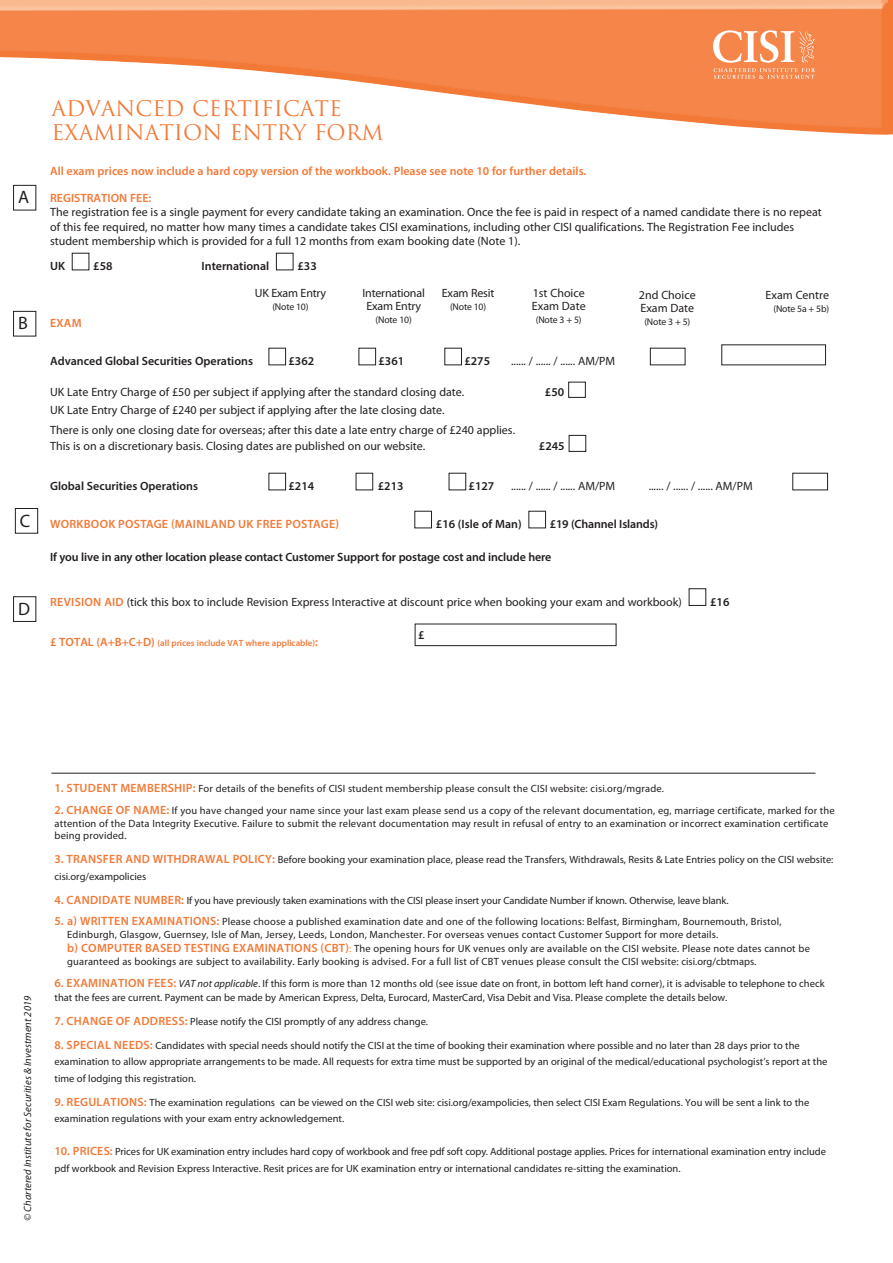
<style>
.page{position:relative;width:893px;height:1263px;background:#fff}
.page>*{position:absolute;margin:0;border:0;box-sizing:border-box;transform-origin:0 0}
.t1{font:21px/24px "Trajan Pro";color:#f37937}
.t2{font:18px "Myriad Pro";color:#231f20}
.t3{font:12px/12.8px "Myriad Pro";color:#231f20}
.t4{font:600 12px "Myriad Pro";color:#231f20}
.t5{font:600 12px "Myriad Pro";color:#f37937}
.t6{font:600 12px "Myriad Pro";letter-spacing:.02em;color:#f37937}
.t7{font:10.5px/16.5px "Myriad Pro";color:#231f20}
.t8{font:italic 10.5px "Myriad Pro";letter-spacing:.005em;color:#231f20}
.t9{font:9.75px "Myriad Pro";letter-spacing:-.02em;color:#231f20}
.t10{font:600 9px "Myriad Pro";color:#f37937}
.s1{font-weight:600;color:#f37937}
.s2{font-size:12px}
.s3{font-weight:600;font-size:12px;color:#f37937}
.s4{color:#f37937}
.s5{font-style:italic}
</style>
<div class="page">
<div style="left:276px;top:253px;width:17px;height:17px;border:1px solid #231f20"></div>
<div style="left:269px;top:348px;width:17px;height:17px;border:1px solid #231f20"></div>
<div style="left:359px;top:348px;width:17px;height:17px;border:1px solid #231f20"></div>
<div style="left:445px;top:348px;width:17px;height:17px;border:1px solid #231f20"></div>
<div style="left:568px;top:382px;width:17px;height:16px;border:1px solid #231f20"></div>
<div style="left:569px;top:435px;width:17px;height:17px;border:1px solid #231f20"></div>
<div style="left:269px;top:473px;width:17px;height:17px;border:1px solid #231f20"></div>
<div style="left:356px;top:473px;width:17px;height:17px;border:1px solid #231f20"></div>
<div style="left:449px;top:473px;width:17px;height:17px;border:1px solid #231f20"></div>
<div style="left:415px;top:511px;width:17px;height:17px;border:1px solid #231f20"></div>
<div style="left:529px;top:511px;width:17px;height:17px;border:1px solid #231f20"></div>
<div style="left:689px;top:589px;width:17px;height:17px;border:1px solid #231f20"></div>
<div style="left:415px;top:623px;width:202px;height:23px;border:1px solid #231f20"></div>
<img style="left:0;top:0;width:893px;height:135px">
<hr style="left:51px;top:773px;width:764px;height:1px;background:#231f20">
<svg style="left:713px;top:30px;width:102px;height:49px;background:#f7a274"></svg>
<div style="left:13px;top:185px;width:23px;height:25px;border:1px solid #231f20"></div>
<div style="left:13px;top:311px;width:23px;height:25px;border:1px solid #231f20"></div>
<div style="left:15px;top:508px;width:23px;height:26px;border:1px solid #231f20"></div>
<div style="left:13px;top:596px;width:23px;height:26px;border:1px solid #231f20"></div>
<h2 class="t2" style="left:18px;top:186px;width:13px">A</h2>
<h2 class="t2" style="left:18px;top:312px;width:11px">B</h2>
<h2 class="t2" style="left:20px;top:509px;width:12px">C</h2>
<h2 class="t2" style="left:18px;top:598px;width:13px">D</h2>
<h1 class="t1" style="left:51px;top:96px;width:334px">ADVANCED CERTIFICATE<br>EXAMINATION ENTRY FORM</h1>
<p class="t5" style="left:50px;top:163px;width:538px">All exam prices now include a hard copy version of the workbook. Please see note 10 for further details.</p>
<p class="t5" style="left:50px;top:190px;width:103px">REGISTRATION FEE:</p>
<p class="t3" style="left:50px;top:205px;width:773px;line-height:14.4px">The registration fee is a single payment for every candidate taking an examination. Once the fee is paid in respect of a named candidate there is no repeat of this fee required, no matter how many times a candidate takes CISI examinations, including other CISI qualifications. The Registration Fee includes student membership which is provided for a full 12 months from exam booking date (Note 1).</p>
<p class="t4" style="left:50px;top:258px;width:16px">UK</p>
<p class="t4" style="left:93px;top:258px;width:21px">£58</p>
<p class="t4" style="left:202px;top:258px;width:69px">International</p>
<p class="t4" style="left:297px;top:258px;width:21px">£33</p>
<p class="t3" style="left:363px;top:286px;width:64px;text-align:center">International<br>Exam Entry</p>
<p class="t9" style="left:376px;top:313px;width:38px">(Note 10)</p>
<p class="t3" style="left:532px;top:286px;width:55px">1st Choice<br>Exam Date</p>
<p class="t9" style="left:536px;top:313px;width:47px">(Note 3 + 5)</p>
<p class="t3" style="left:442px;top:286px;width:54px">Exam Resit</p>
<p class="t9" style="left:450px;top:300px;width:38px">(Note 10)</p>
<p class="t3" style="left:255px;top:286px;width:73px">UK Exam Entry</p>
<p class="t9" style="left:272px;top:300px;width:38px">(Note 10)</p>
<p class="t3" style="left:639px;top:289px;width:58px">2nd Choice<br>Exam Date</p>
<p class="t9" style="left:644px;top:315px;width:47px">(Note 3 + 5)</p>
<p class="t5" style="left:50px;top:315px;width:33px">EXAM</p>
<p class="t4" style="left:50px;top:353px;width:204px">Advanced Global Securities Operations</p>
<p class="t4" style="left:288px;top:353px;width:27px">£362</p>
<p class="t4" style="left:378px;top:353px;width:27px">£361</p>
<p class="t4" style="left:464px;top:353px;width:27px">£275</p>
<p class="t3" style="left:511px;top:354px;width:106px">...... / ...... / ...... AM/PM</p>
<p class="t3" style="left:50px;top:385px;width:416px">UK Late Entry Charge of £50 per subject if applying after the standard closing date.</p>
<p class="t4" style="left:545px;top:384px;width:21px">£50</p>
<p class="t3" style="left:50px;top:400px;width:467px;line-height:19.5px">UK Late Entry Charge of £240 per subject if applying after the late closing date.<br>There is only one closing date for overseas; after this date a late entry charge of £240 applies.</p>
<p class="t3" style="left:50px;top:439px;width:377px">This is on a discretionary basis. Closing dates are published on our website.</p>
<p class="t4" style="left:539px;top:438px;width:27px">£245</p>
<p class="t4" style="left:50px;top:478px;width:149px">Global Securities Operations</p>
<p class="t4" style="left:288px;top:478px;width:27px">£214</p>
<p class="t4" style="left:378px;top:478px;width:27px">£213</p>
<p class="t4" style="left:469px;top:478px;width:27px">£127</p>
<p class="t3" style="left:511px;top:479px;width:106px">...... / ...... / ...... AM/PM</p>
<p class="t3" style="left:649px;top:479px;width:106px">...... / ...... / ...... AM/PM</p>
<p class="t6" style="left:50px;top:516px;width:290px">WORKBOOK POSTAGE (MAINLAND UK FREE POSTAGE)</p>
<p class="t4" style="left:436px;top:516px;width:87px">£16 (Isle of Man)</p>
<p class="t4" style="left:550px;top:516px;width:110px">£19 (Channel Islands)</p>
<p class="t4" style="left:50px;top:549px;width:503px">If you live in any other location please contact Customer Support for postage cost and include here</p>
<p class="t3" style="left:50px;top:595px;width:633px"><span class="s1">REVISION AID</span> (tick this box to include Revision Express Interactive at discount price when booking your exam and workbook)</p>
<p class="t4" style="left:710px;top:594px;width:21px">£16</p>
<p class="t10" style="left:50px;top:637px;width:269px"><span class="s2">£ TOTAL (A+B+C+D)</span> (all prices include VAT where applicable)<span class="s2">:</span></p>
<p class="t4" style="left:418px;top:628px;width:8px">£</p>
<p class="t3" style="left:766px;top:288px;width:65px">Exam Centre</p>
<p class="t9" style="left:773px;top:302px;width:57px">(Note 5a + 5b)</p>
<p class="t8" style="left:21px;top:1221px;width:227px;rotate:-90deg">© Chartered Institute for Securities &amp; Investment 2019</p>
<p class="t7" style="left:55px;top:780px;width:611px"><span class="s3">1. STUDENT MEMBERSHIP:</span> For details of the benefits of CISI student membership please consult the CISI website: cisi.org/mgrade.</p>
<p class="t7" style="left:55px;top:804px;width:782px;line-height:12.6px"><span class="s3">2. CHANGE OF NAME:</span> If you have changed your name since your last exam please send us a copy of the relevant documentation, eg, marriage certificate, marked for the attention of the Data Integrity Executive. Failure to submit the relevant documentation may result in refusal of entry to an examination or incorrect examination certificate being provided.</p>
<p class="t7" style="left:55px;top:851px;width:780px"><span class="s3">3. TRANSFER AND WITHDRAWAL POLICY:</span> Before booking your examination place, please read the Transfers, Withdrawals, Resits &amp; Late Entries policy on the CISI website: cisi.org/exampolicies</p>
<p class="t7" style="left:55px;top:892px;width:675px"><span class="s3">4. CANDIDATE NUMBER:</span> If you have previously taken examinations with the CISI please insert your Candidate Number if known. Otherwise, leave blank.</p>
<p class="t7" style="left:67px;top:914px;width:744px;line-height:13.5px;text-indent:-13px"><span class="s3">5. a) WRITTEN EXAMINATIONS:</span> Please choose a published examination date and one of the following locations: Belfast, Birmingham, Bournemouth, Bristol, Edinburgh, Glasgow, Guernsey, Isle of Man, Jersey, Leeds, London, Manchester. For overseas venues contact Customer Support for more details.<br><span class="s3">b) COMPUTER BASED TESTING EXAMINATIONS (CBT)</span><span class="s4">:</span> The opening hours for UK venues only are available on the CISI website. Please note dates cannot be guaranteed as bookings are subject to availability. Early booking is advised. For a full list of CBT venues please consult the CISI website: cisi.org/cbtmaps.</p>
<p class="t7" style="left:55px;top:977px;width:772px;line-height:13.5px"><span class="s3">6. EXAMINATION FEES:</span> <span class="s5">VAT not applicable</span>. If this form is more than 12 months old (see issue date on front, in bottom left hand corner), it is advisable to telephone to check that the fees are current. Payment can be made by American Express, Delta, Eurocard, MasterCard, Visa Debit and Visa. Please complete the details below.</p>
<p class="t7" style="left:55px;top:1013px;width:375px"><span class="s3">7. CHANGE OF ADDRESS:</span> Please notify the CISI promptly of any address change.</p>
<p class="t7" style="left:55px;top:1037px;width:774px"><span class="s3">8. SPECIAL NEEDS:</span> Candidates with special needs should notify the CISI at the time of booking their examination where possible and no later than 28 days prior to the examination to allow appropriate arrangements to be made. All requests for extra time must be supported by an original of the medical/educational psychologist’s report at the time of lodging this registration.</p>
<p class="t7" style="left:55px;top:1094px;width:756px"><span class="s3">9. REGULATIONS:</span> The examination regulations can be viewed on the CISI web site: cisi.org/exampolicies, then select CISI Exam Regulations. You will be sent a link to the examination regulations with your exam entry acknowledgement.</p>
<p class="t7" style="left:55px;top:1143px;width:773px"><span class="s3">10. PRICES:</span> Prices for UK examination entry includes hard copy of workbook and free pdf soft copy. Additional postage applies. Prices for international examination entry include pdf workbook and Revision Express Interactive. Resit prices are for UK examination entry or international candidates re-sitting the examination.</p>
</div>
